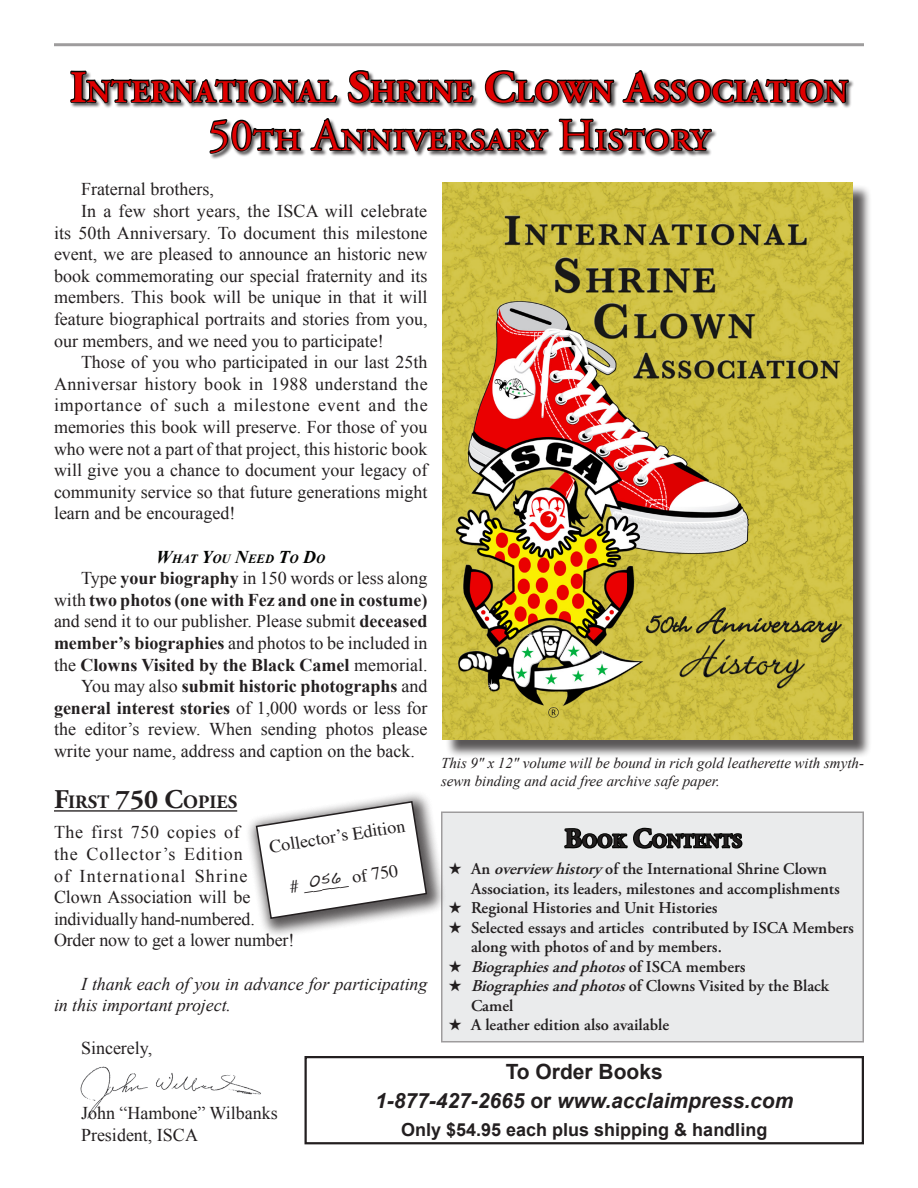
<style>
.page{position:relative;width:918px;height:1188px;background:#fff}
.page>*{position:absolute;margin:0;border:0;box-sizing:border-box;transform-origin:0 0}
.t1{font:45px "Adobe Garamond Pro";color:#e00000}
.t2{font:700 31.5px "Adobe Garamond Pro";letter-spacing:.015em;color:#e00000}
.t3{font:italic 700 21px "Arial";color:#231f20}
.t4{font:700 21px "Arial";color:#231f20}
.Charcoal_text{font:700 18.9px "Adobe Garamond Pro";letter-spacing:.015em;color:#231f20}
.Body_text{font:18px/21.6px "Times New Roman";color:#231f20;text-align:justify}
.t5{font:700 18px/21.6px "Times New Roman";color:#231f20;text-align:justify}
.t6{font:italic 18px/21.6px "Times New Roman";letter-spacing:-.005em;color:#231f20}
.t7{font:700 18px "Arial";color:#231f20}
.t8{font:18px "Times";color:#231f20}
.Charcoal_text-2{font:600 16.5px/19.5px "Adobe Garamond Pro";color:#231f20}
.t9{font:italic 600 16.5px "Adobe Garamond Pro";color:#231f20}
.t10{font:italic 15px/18px "Times New Roman";color:#231f20}
.t11{font:italic 700 12.6px "Times New Roman";color:#040503}
.s1{font-size:45px}
.s2{font-size:18px}
.s3{font-weight:400}
.s4{font-weight:700}
.s5{font-size:27px}
.s6{font-style:italic}
.s7{font-style:normal}
</style>
<div class="page">
<div style="left:445px;top:184px;width:426px;height:574px;background:#231f20;opacity:.75"></div>
<img style="left:443px;top:182px;width:410px;height:557px">
<img style="left:80px;top:1066px;width:181px;height:53px">
<div style="left:442px;top:812px;width:421px;height:230px;background:#eaebec"></div>
<hr style="left:54px;top:810px;width:183px;height:2px;background:#231f20">
<div style="left:243px;top:788px;width:203px;height:150px;background:#231f20;opacity:.75"></div>
<div style="left:304px;top:1056px;width:560px;height:88px;border:2px solid #231f20"></div>
<div style="left:70px;top:71px;width:785px;height:89px;background:#231f20;opacity:.75"></div>
<svg style="left:70px;top:70px;width:269px;height:34px"></svg>
<svg style="left:347px;top:70px;width:128px;height:35px"></svg>
<svg style="left:484px;top:70px;width:366px;height:35px"></svg>
<svg style="left:209px;top:119px;width:93px;height:36px"></svg>
<svg style="left:309px;top:117px;width:241px;height:36px"></svg>
<svg style="left:558px;top:118px;width:155px;height:35px"></svg>
<hr style="left:54px;top:43px;width:810px;height:3px;background:#231f20">
<svg style="left:564px;top:827px;width:179px;height:22px"></svg>
<svg style="left:255px;top:800px;width:173px;height:120px"></svg>
<p class="t2" style="left:70px;top:73px;width:779px"><span class="s1">I</span>NTERNATIONAL <span class="s1">S</span>HRINE <span class="s1">C</span>LOWN <span class="s1">A</span>SSOCIATION</p>
<p class="t1" style="left:208px;top:108px;width:504px">50th Anniversary History</p>
<p class="Body_text" style="left:81px;top:178px;width:134px">Fraternal brothers,</p>
<p class="Body_text" style="left:54px;top:200px;width:375px;text-indent:27px">In a few short years, the ISCA will celebrate its 50th Anniversary. To document this milestone event, we are pleased to announce an historic new book commemorating our special fraternity and its members. This book will be unique in that it will feature biographical portraits and stories from you, our members, and we need you to participate!</p>
<p class="Body_text" style="left:54px;top:351px;width:375px;text-indent:27px">Those of you who participated in our last 25th Anniversar history book in 1988 understand the importance of such a milestone event and the memories this book will preserve. For those of you who were not a part of that project, this historic book will give you a chance to document your legacy of community service so that future generations might learn and be encouraged!</p>
<p class="t11" style="left:156px;top:550px;width:171px"><span class="s2">W</span>HAT <span class="s2">Y</span>OU <span class="s2">N</span>EED <span class="s2">T</span>O <span class="s2">D</span>O</p>
<p class="t5" style="left:54px;top:567px;width:375px;text-indent:27px"><span class="s3">Type</span> your biography <span class="s3">in 150 words or less along with</span> two photos (one with Fez and one in costume) <span class="s3">and send it to our publisher. Please submit</span> deceased member’s biographies <span class="s3">and photos to be included in the</span> Clowns Visited by the Black Camel <span class="s3">memorial.</span></p>
<p class="Body_text" style="left:54px;top:675px;width:375px;text-indent:27px">You may also <span class="s4">submit historic photographs</span> and <span class="s4">general interest stories</span> of 1,000 words or less for the editor’s review. When sending photos please write your name, address and caption on the back.</p>
<p class="Charcoal_text" style="left:54px;top:791px;width:185px"><span class="s5">F</span>IRST <span class="s5">750 C</span>OPIES</p>
<p class="Body_text" style="left:54px;top:821px;width:242px;text-align:left">The first 750 copies of<br>the Collector’s Edition<br>of International Shrine<br>Clown Association will be individually hand-numbered.<br>Order now to get a lower number!</p>
<p class="t6" style="left:54px;top:972px;width:375px;text-indent:27px">I thank each of you in advance for participating in this important project.</p>
<p class="Body_text" style="left:81px;top:1037px;width:73px">Sincerely,</p>
<p class="t8" style="left:267px;top:830px;width:139px;rotate:-9deg">Collector’s Edition</p>
<p class="t8" style="left:287px;top:871px;width:111px;rotate:-9deg"># _____ of 750</p>
<p class="t10" style="left:441px;top:754px;width:425px">This 9" x 12" volume will be bound in rich gold leatherette with smyth&shy;sewn binding and acid free archive safe paper.</p>
<p class="Charcoal_text" style="left:565px;top:830px;width:179px"><span class="s5">B</span>OOK <span class="s5">C</span>ONTENTS</p>
<p class="Charcoal_text-2" style="left:471px;top:859px;width:370px;text-indent:-22px">★ An <span class="s6">overview history</span> of the International Shrine Clown<br>Association, its leaders, milestones and accomplishments</p>
<p class="Charcoal_text-2" style="left:448px;top:898px;width:271px">★ Regional Histories and Unit Histories</p>
<p class="Charcoal_text-2" style="left:471px;top:918px;width:384px;text-indent:-22px">★ Selected essays and articles contributed by ISCA Members along with photos of and by members.</p>
<p class="t9" style="left:448px;top:957px;width:299px">★ Biographiesandphotos<span class="s7">o f I S C A m e m b e r s</span></p>
<p class="Charcoal_text-2" style="left:471px;top:976px;width:359px;text-indent:-22px">★ <span class="s6">Biographiesandphotos</span>of Clowns Visited by the Black<br>Camel</p>
<p class="Charcoal_text-2" style="left:448px;top:1015px;width:222px">★ A leather edition also available</p>
<p class="Body_text" style="left:81px;top:1102px;width:198px">John “Hambone” Wilbanks</p>
<p class="Body_text" style="left:81px;top:1124px;width:118px">President, ISCA</p>
<p class="t4" style="left:506px;top:1058px;width:159px">To Order Books</p>
<p class="t3" style="left:375px;top:1087px;width:420px">1-877-427-2665 <span class="s7">or</span> www.acclaimpress.com</p>
<p class="t7" style="left:401px;top:1118px;width:368px">Only $54.95 each plus shipping &amp; handling</p>
</div>
